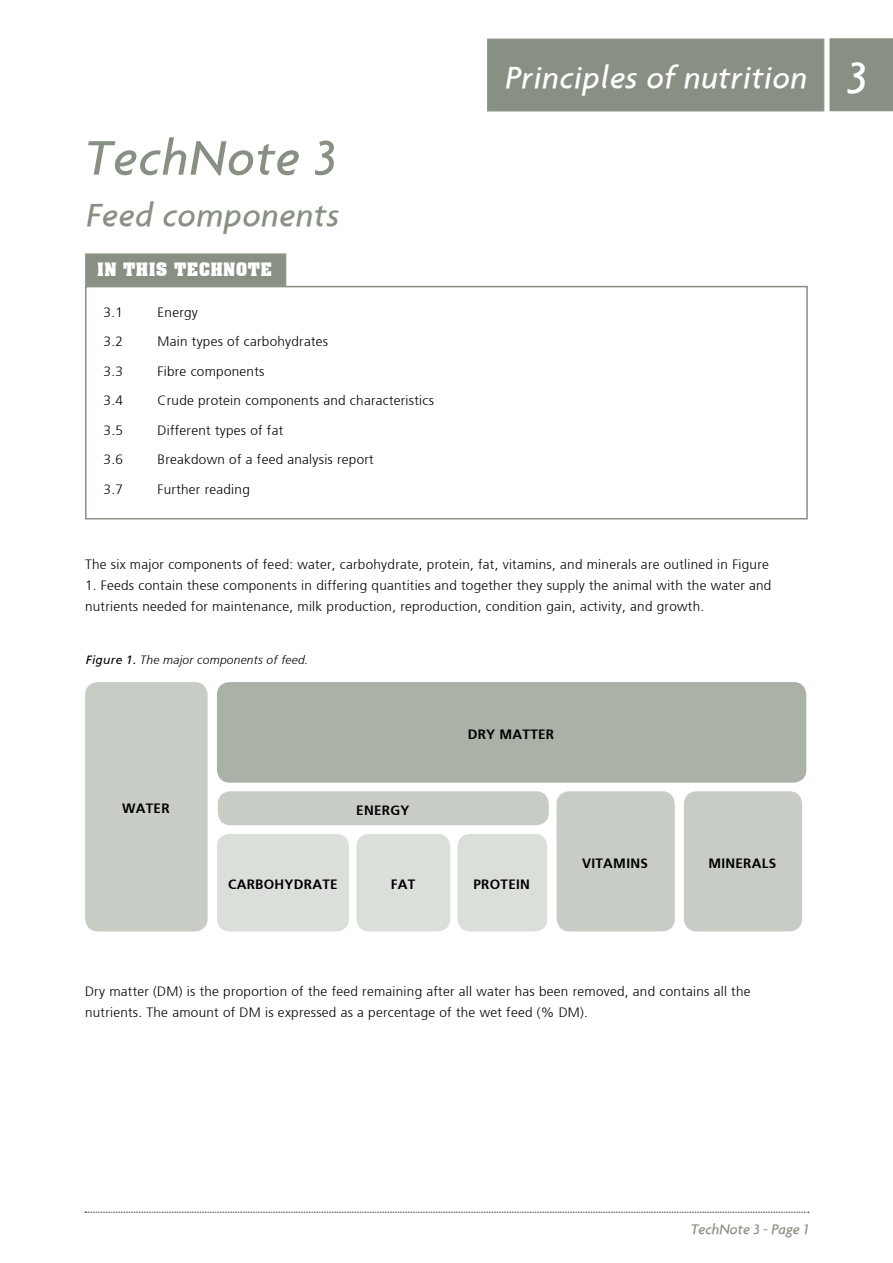
<style>
.page{position:relative;width:893px;height:1263px;background:#fff}
.page>*{position:absolute;margin:0;border:0;box-sizing:border-box;transform-origin:0 0}
.t1{font:italic 500 52.5px "Agenda";letter-spacing:.02em;color:#879082}
.t2{font:italic 500 48px "Agenda";color:#fff}
.t3{font:italic 500 34.5px "Agenda";letter-spacing:.02em;color:#879082}
.t4{font:italic 500 33px "Agenda";letter-spacing:.02em;color:#fff}
.t5{font:700 18px "Aachen BT";letter-spacing:.02em;color:#fff}
.t6{font:italic 500 15px "Agenda";color:#879082}
.t7{font:300 13.5px/21px "Frutiger";letter-spacing:.02em;color:#000}
.t8{font:700 13.5px "Frutiger";letter-spacing:.02em;color:#000}
.t9{font:italic 300 12px "Frutiger";letter-spacing:.02em;color:#000}
.s1{font-weight:400}
</style>
<div class="page">
<svg style="left:85px;top:1212px;width:724px;height:1px"></svg>
<div style="left:829px;top:38px;width:64px;height:73px;background:#879082"></div>
<div style="left:85px;top:286px;width:723px;height:233px;border:2px solid #879082"></div>
<div style="left:86px;top:254px;width:200px;height:31px;background:#879082"></div>
<div style="left:85px;top:253px;width:201px;height:33px;border:2px solid #90988b"></div>
<div style="left:488px;top:39px;width:336px;height:72px;background:#879082"></div>
<div style="left:487px;top:39px;width:337px;height:73px;border:2px solid #90988b"></div>
<div style="left:85px;top:682px;width:123px;height:249px;background:#c7cdc4;border-radius:13px"></div>
<div style="left:217px;top:682px;width:589px;height:101px;background:#aab2a7;border-radius:13px"></div>
<div style="left:218px;top:791px;width:331px;height:34px;background:#c7cdc4;border-radius:13px"></div>
<div style="left:684px;top:791px;width:118px;height:140px;background:#c7cdc4;border-radius:13px"></div>
<div style="left:557px;top:791px;width:118px;height:140px;background:#c7cdc4;border-radius:13px"></div>
<div style="left:217px;top:834px;width:132px;height:97px;background:#dbdfd9;border-radius:13px"></div>
<div style="left:356px;top:834px;width:94px;height:97px;background:#dbdfd9;border-radius:13px"></div>
<div style="left:457px;top:834px;width:90px;height:97px;background:#dbdfd9;border-radius:13px"></div>
<h1 class="t1" style="left:85px;top:126px;width:253px">TechNote 3</h1>
<h3 class="t3" style="left:87px;top:194px;width:254px">Feed components</h3>
<h3 class="t5" style="left:97px;top:258px;width:176px">IN THIS TECHNOTE</h3>
<p class="t7" style="left:104px;top:302px;width:21px">3.1</p>
<p class="t7" style="left:158px;top:302px;width:42px">Energy</p>
<p class="t7" style="left:104px;top:331px;width:21px">3.2</p>
<p class="t7" style="left:158px;top:331px;width:172px">Main types of carbohydrates</p>
<p class="t7" style="left:104px;top:361px;width:21px">3.3</p>
<p class="t7" style="left:158px;top:361px;width:108px">Fibre components</p>
<p class="t7" style="left:104px;top:390px;width:21px">3.4</p>
<p class="t7" style="left:158px;top:390px;width:278px">Crude protein components and characteristics</p>
<p class="t7" style="left:104px;top:420px;width:21px">3.5</p>
<p class="t7" style="left:158px;top:420px;width:127px">Different types of fat</p>
<p class="t7" style="left:104px;top:449px;width:21px">3.6</p>
<p class="t7" style="left:158px;top:449px;width:218px">Breakdown of a feed analysis report</p>
<p class="t7" style="left:104px;top:479px;width:21px">3.7</p>
<p class="t7" style="left:158px;top:479px;width:94px">Further reading</p>
<h3 class="t4" style="left:506px;top:57px;width:303px">Principles of nutrition</h3>
<p class="t7" style="left:85px;top:554px;width:685px">The six major components of feed: water, carbohydrate, protein, fat, vitamins, and minerals are outlined in Figure</p>
<p class="t7" style="left:85px;top:575px;width:688px">1. Feeds contain these components in differing quantities and together they supply the animal with the water and nutrients needed for maintenance, milk production, reproduction, condition gain, activity, and growth.</p>
<p class="t9" style="left:86px;top:653px;width:224px"><span class="s1">Figure 1.</span> The major components of feed.</p>
<p class="t8" style="left:122px;top:800px;width:49px">WATER</p>
<p class="t8" style="left:356px;top:802px;width:55px">ENERGY</p>
<p class="t8" style="left:468px;top:726px;width:88px">DRY MATTER</p>
<p class="t8" style="left:228px;top:876px;width:111px">CARBOHYDRATE</p>
<p class="t8" style="left:391px;top:876px;width:26px">FAT</p>
<p class="t8" style="left:473px;top:876px;width:58px">PROTEIN</p>
<p class="t8" style="left:582px;top:855px;width:67px">VITAMINS</p>
<p class="t8" style="left:708px;top:855px;width:69px">MINERALS</p>
<p class="t7" style="left:85px;top:981px;width:667px">Dry matter (DM) is the proportion of the feed remaining after all water has been removed, and contains all the nutrients. The amount of DM is expressed as a percentage of the wet feed (% DM).</p>
<h2 class="t2" style="left:847px;top:48px;width:22px">3</h2>
<p class="t6" style="left:691px;top:1220px;width:119px">TechNote 3 - Page 1</p>
</div>
